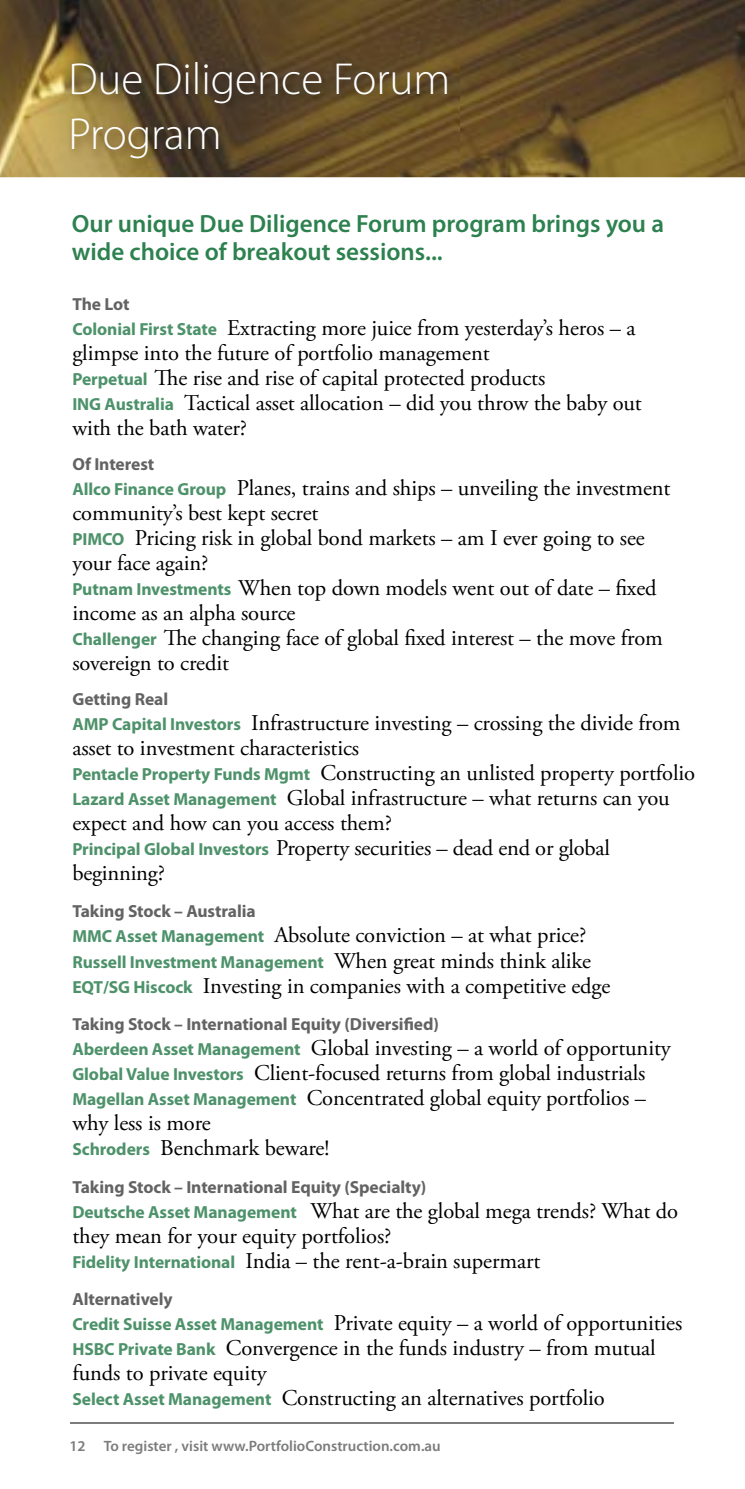
<style>
.page{position:relative;width:745px;height:1489px;background:#fff}
.page>*{position:absolute;margin:0;border:0;box-sizing:border-box;transform-origin:0 0}
.t1{font:300 45px/55px "Myriad Pro";color:#fff}
.t2{font:600 25px/28.2px "Myriad Pro";color:#2d814f}
.t3{font:22.5px/25px "Adobe Garamond Pro";letter-spacing:-.005em;color:#000}
.t4{font:700 17.5px "Myriad Pro";letter-spacing:-.005em;color:#636363}
.t5{font:700 17.5px "Myriad Pro";letter-spacing:-.005em;color:#4d926a}
.t6{font:600 15px "Myriad Pro";color:#7b7c7c}
.s1{font-family:"Myriad Pro";font-weight:700;font-size:17.5px;color:#4d926a}
.s2{font-family:"Adobe Garamond Pro";font-weight:400;font-size:22.5px;color:#000}
</style>
<div class="page">
<img style="left:0;top:0;width:744px;height:177px">
<hr style="left:71px;top:1421px;width:602px;height:2px;background:#7b7c7c">
<img style="left:66px;top:57px;width:393px;height:113px">
<h1 class="t1" style="left:68px;top:52px;width:383px">Due Diligence Forum<br>Program</h1>
<p class="t2" style="left:72px;top:210px;width:593px">Our unique Due Diligence Forum program brings you a wide choice of breakout sessions...</p>
<p class="t4" style="left:72px;top:294px;width:59px">The Lot</p>
<p class="t3" style="left:72px;top:316px;width:570px"><span class="s1">Colonial First State</span> Extracting more juice from yesterday’s heros – a glimpse into the future of portfolio management<br><span class="s1">Perpetual</span> The rise and rise of capital protected products<br><span class="s1">ING Australia</span> Tactical asset allocation – did you throw the baby out with the bath water?</p>
<p class="t4" style="left:72px;top:454px;width:83px">Of Interest</p>
<p class="t3" style="left:72px;top:476px;width:599px"><span class="s1">Allco Finance Group</span> Planes, trains and ships – unveiling the investment community’s best kept secret<br><span class="s1">PIMCO</span> Pricing risk in global bond markets – am I ever going to see your face again?<br><span class="s1">Putnam Investments</span> When top down models went out of date – fixed income as an alpha source<br><span class="s1">Challenger</span> The changing face of global fixed interest – the move from sovereign to credit</p>
<p class="t4" style="left:72px;top:689px;width:97px">Getting Real</p>
<p class="t3" style="left:72px;top:711px;width:624px"><span class="s1">AMP Capital Investors</span> Infrastructure investing – crossing the divide from asset to investment characteristics<br><span class="s1">Pentacle Property Funds Mgmt</span> Constructing an unlisted property portfolio <span class="s1">Lazard Asset Management</span> Global infrastructure – what returns can you expect and how can you access them?<br><span class="s1">Principal Global Investors</span> Property securities – dead end or global beginning?</p>
<p class="t4" style="left:72px;top:901px;width:185px">Taking Stock – Australia</p>
<p class="t3" style="left:72px;top:923px;width:515px"><span class="s1">MMC Asset Management</span> Absolute conviction – at what price?</p>
<p class="t5" style="left:72px;top:951px;width:520px">Russell Investment Management <span class="s2">When great minds think alike</span></p>
<p class="t3" style="left:72px;top:973px;width:539px"><span class="s1">EQT/SG Hiscock</span> Investing in companies with a competitive edge</p>
<p class="t4" style="left:72px;top:1014px;width:368px">Taking Stock – International Equity (Diversified)</p>
<p class="t3" style="left:72px;top:1036px;width:599px"><span class="s1">Aberdeen Asset Management</span> Global investing – a world of opportunity <span class="s1">Global Value Investors</span> Client-focused returns from global industrials <span class="s1">Magellan Asset Management</span> Concentrated global equity portfolios – why less is more<br><span class="s1">Schroders</span> Benchmark beware!</p>
<p class="t4" style="left:72px;top:1176px;width:355px">Taking Stock – International Equity (Specialty)</p>
<p class="t3" style="left:72px;top:1198px;width:606px"><span class="s1">Deutsche Asset Management</span> What are the global mega trends? What do they mean for your equity portfolios?<br><span class="s1">Fidelity International</span> India – the rent-a-brain supermart</p>
<p class="t4" style="left:72px;top:1289px;width:102px">Alternatively</p>
<p class="t3" style="left:72px;top:1311px;width:611px"><span class="s1">Credit Suisse Asset Management</span> Private equity – a world of opportunities <span class="s1">HSBC Private Bank</span> Convergence in the funds industry – from mutual funds to private equity<br><span class="s1">Select Asset Management</span> Constructing an alternatives portfolio</p>
<p class="t6" style="left:69px;top:1437px;width:372px">12 To register , visit www.PortfolioConstruction.com.au</p>
</div>
